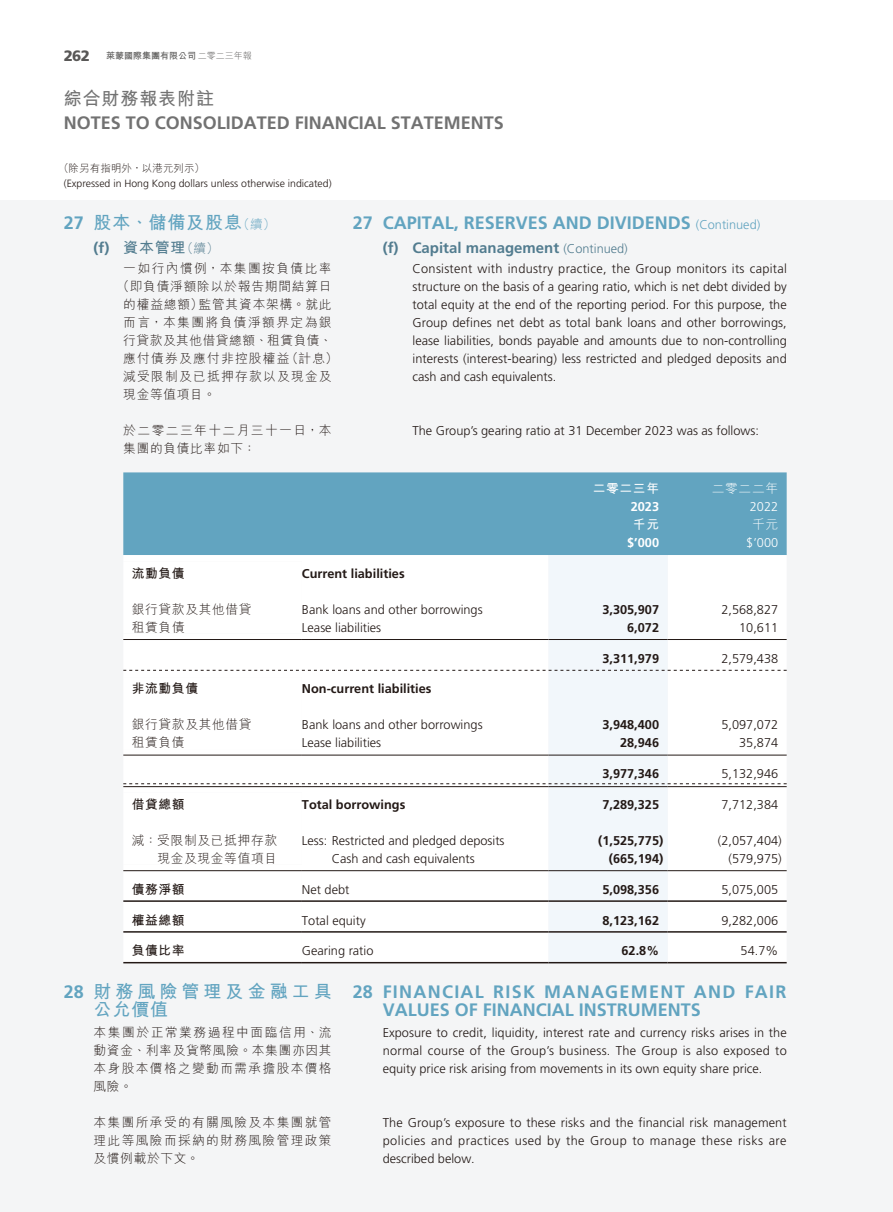
<style>
.page{position:relative;width:893px;height:1212px;background:#fff}
.page>*{position:absolute;margin:0;border:0;box-sizing:border-box;transform-origin:0 0}
.t1{font:700 18px/18px "Frutiger LT Std";letter-spacing:.035em;color:#62a4c0}
.t2{font:700 18px "Frutiger LT Std";color:#62a4c0}
.t3{font:700 18px "Frutiger LT Std";color:#727272}
.t4{font:700 18px/18px "M Hei HK";letter-spacing:.225em;color:#62a4c0}
.t5{font:700 18px "M Hei HK";letter-spacing:.05em;color:#727272}
.t6{font:700 15px "Frutiger LT Std";color:#527c8f}
.t7{font:700 15px "M Hei HK";color:#527c8f}
.t8{font:300 12.75px/18px "Frutiger LT Std";color:#231916;text-align:justify}
.t9{font:300 12.75px/18px "M Hei HK";letter-spacing:.095em;color:#231916;text-align:justify}
.t10{font:700 12.75px "Frutiger LT Std";color:#231916}
.t11{font:300 12.75px "M Hei HK";letter-spacing:.05em;color:#231916}
.t12{font:700 12.75px "M Hei HK";letter-spacing:.05em;color:#231916}
.t13{font:300 12.75px "M Hei HK";letter-spacing:.06em;color:#231916}
.t14{font:300 12.75px "M Hei HK";letter-spacing:.065em;color:#231916}
.t15{font:300 12.75px "M Hei HK";letter-spacing:.04em;color:#231916}
.t16{font:700 12.75px "Frutiger LT Std";color:#fff}
.t17{font:300 12.75px "Frutiger LT Std";color:#fff}
.t18{font:700 12.75px "M Hei HK";letter-spacing:.05em;color:#fff}
.t19{font:300 12.75px "M Hei HK";letter-spacing:.05em;color:#fff}
.t20{font:300 10.5px "Frutiger LT Std";color:#231916}
.t21{font:300 10.5px "M Hei HK";letter-spacing:.01em;color:#231916}
.t22{font:700 9px "M Hei HK";color:#595857}
.s1{font-family:"Frutiger LT Std";font-weight:900;font-size:15px}
.s2{font-weight:300}
.s3{font-family:"Frutiger LT Std"}
.s4{font-weight:300;font-size:12.75px}
</style>
<div class="page">
<div style="left:0;top:200px;width:893px;height:1012px;background:#f4f5f6"></div>
<div style="left:123px;top:472px;width:664px;height:83px;background:#62a4c0"></div>
<div style="left:124px;top:556px;width:663px;height:405px;background:#fff"></div>
<svg style="left:549px;top:556px;width:119px;height:406px"></svg>
<div style="left:123px;top:561px;width:179px;height:400px;background:#fff"></div>
<hr style="left:123px;top:639px;width:179px;height:1px;background:#231916">
<hr style="left:302px;top:639px;width:247px;height:1px;background:#231916">
<hr style="left:549px;top:639px;width:119px;height:1px;background:#231916">
<hr style="left:668px;top:639px;width:119px;height:1px;background:#231916">
<svg style="left:123px;top:670px;width:664px;height:1px"></svg>
<hr style="left:123px;top:755px;width:179px;height:1px;background:#231916">
<hr style="left:302px;top:755px;width:247px;height:1px;background:#231916">
<hr style="left:549px;top:755px;width:119px;height:1px;background:#231916">
<hr style="left:668px;top:755px;width:119px;height:1px;background:#231916">
<hr style="left:123px;top:786px;width:179px;height:1px;background:#231916">
<hr style="left:302px;top:786px;width:247px;height:1px;background:#231916">
<hr style="left:549px;top:786px;width:119px;height:1px;background:#231916">
<svg style="left:123px;top:783px;width:664px;height:1px"></svg>
<hr style="left:668px;top:786px;width:119px;height:1px;background:#231916">
<hr style="left:123px;top:870px;width:179px;height:1px;background:#231916">
<hr style="left:302px;top:870px;width:247px;height:1px;background:#231916">
<hr style="left:549px;top:870px;width:119px;height:1px;background:#231916">
<hr style="left:668px;top:870px;width:119px;height:1px;background:#231916">
<hr style="left:123px;top:900px;width:179px;height:2px;background:#231916">
<hr style="left:302px;top:900px;width:247px;height:2px;background:#231916">
<hr style="left:549px;top:900px;width:119px;height:2px;background:#231916">
<hr style="left:668px;top:900px;width:119px;height:2px;background:#231916">
<hr style="left:123px;top:931px;width:179px;height:2px;background:#231916">
<hr style="left:302px;top:931px;width:247px;height:2px;background:#231916">
<hr style="left:549px;top:931px;width:119px;height:2px;background:#231916">
<hr style="left:668px;top:931px;width:119px;height:2px;background:#231916">
<hr style="left:123px;top:962px;width:179px;height:1px;background:#231916">
<hr style="left:302px;top:962px;width:247px;height:1px;background:#231916">
<hr style="left:549px;top:962px;width:119px;height:1px;background:#231916">
<hr style="left:668px;top:962px;width:119px;height:1px;background:#231916">
<p class="t22" style="left:64px;top:49px;width:190px"><span class="s1">262</span> 萊蒙國際集團有限公司 <span class="s2">二零二三年報</span></p>
<h1 class="t5" style="left:64px;top:86px;width:152px">綜合財務報表附註</h1>
<h1 class="t3" style="left:64px;top:113px;width:442px">NOTES TO CONSOLIDATED FINANCIAL STATEMENTS</h1>
<p class="t21" style="left:59px;top:163px;width:148px">（除另有指明外，以港元列示）</p>
<p class="t20" style="left:64px;top:178px;width:269px">(Expressed in Hong Kong dollars unless otherwise indicated)</p>
<h1 class="t4" style="left:64px;top:212px;width:213px"><span class="s3">27</span> 股本、儲備及股息<span class="s4">（續）</span></h1>
<p class="t7" style="left:94px;top:236px;width:127px"><span class="s3">(f)</span> 資本管理<span class="s4">（續）</span></p>
<p class="t9" style="left:123px;top:259px;width:210px">一如行內慣例，本集團按負債比率</p>
<p class="t13" style="left:117px;top:280px;width:216px">（即負債淨額除以於報告期間結算日</p>
<p class="t14" style="left:123px;top:298px;width:210px">的權益總額）監管其資本架構。就此</p>
<p class="t9" style="left:123px;top:313px;width:210px">而言，本集團將負債淨額界定為銀</p>
<p class="t15" style="left:123px;top:334px;width:211px">行貸款及其他借貸總額、租賃負債、</p>
<p class="t9" style="left:123px;top:349px;width:216px">應付債券及應付非控股權益（計息）</p>
<p class="t9" style="left:123px;top:367px;width:210px">減受限制及已抵押存款以及現金及</p>
<p class="t9" style="left:123px;top:385px;width:94px">現金等值項目。</p>
<p class="t9" style="left:123px;top:421px;width:210px">於二零二三年十二月三十一日，本集團的負債比率如下：</p>
<h1 class="t2" style="left:353px;top:212px;width:409px">27 CAPITAL, RESERVES AND DIVIDENDS <span class="s4">(Continued)</span></h1>
<p class="t6" style="left:383px;top:238px;width:247px">(f) Capital management <span class="s4">(Continued)</span></p>
<p class="t8" style="left:412px;top:260px;width:376px">Consistent with industry practice, the Group monitors its capital structure on the basis of a gearing ratio, which is net debt divided by total equity at the end of the reporting period. For this purpose, the Group defines net debt as total bank loans and other borrowings, lease liabilities, bonds payable and amounts due to non-controlling interests (interest-bearing) less restricted and pledged deposits and cash and cash equivalents.</p>
<p class="t8" style="left:412px;top:422px;width:348px">The Group’s gearing ratio at 31 December 2023 was as follows:</p>
<p class="t18" style="left:593px;top:479px;width:68px">二零二三年</p>
<p class="t19" style="left:712px;top:482px;width:68px">二零二二年</p>
<p class="t16" style="left:631px;top:499px;width:30px">2023</p>
<p class="t17" style="left:750px;top:499px;width:30px">2022</p>
<p class="t18" style="left:633px;top:515px;width:28px">千元</p>
<p class="t19" style="left:752px;top:518px;width:28px">千元</p>
<p class="t16" style="left:627px;top:535px;width:33px">$’000</p>
<p class="t17" style="left:746px;top:535px;width:33px">$’000</p>
<p class="t12" style="left:132px;top:564px;width:54px">流動負債</p>
<p class="t10" style="left:302px;top:566px;width:104px">Current liabilities</p>
<p class="t11" style="left:132px;top:603px;width:121px">銀行貸款及其他借貸</p>
<p class="t8" style="left:302px;top:601px;width:182px">Bank loans and other borrowings</p>
<p class="t10" style="left:602px;top:602px;width:58px">3,305,907</p>
<p class="t8" style="left:721px;top:601px;width:58px">2,568,827</p>
<p class="t9" style="left:132px;top:618px;width:54px">租賃負債</p>
<p class="t8" style="left:302px;top:619px;width:81px">Lease liabilities</p>
<p class="t10" style="left:627px;top:620px;width:33px">6,072</p>
<p class="t8" style="left:739px;top:619px;width:40px">10,611</p>
<p class="t10" style="left:602px;top:651px;width:58px">3,311,979</p>
<p class="t8" style="left:721px;top:649px;width:58px">2,579,438</p>
<p class="t12" style="left:132px;top:679px;width:68px">非流動負債</p>
<p class="t10" style="left:302px;top:681px;width:131px">Non-current liabilities</p>
<p class="t11" style="left:132px;top:718px;width:121px">銀行貸款及其他借貸</p>
<p class="t8" style="left:302px;top:716px;width:182px">Bank loans and other borrowings</p>
<p class="t10" style="left:602px;top:717px;width:58px">3,948,400</p>
<p class="t8" style="left:721px;top:716px;width:58px">5,097,072</p>
<p class="t9" style="left:132px;top:733px;width:54px">租賃負債</p>
<p class="t8" style="left:302px;top:734px;width:81px">Lease liabilities</p>
<p class="t10" style="left:620px;top:735px;width:40px">28,946</p>
<p class="t8" style="left:739px;top:734px;width:40px">35,874</p>
<p class="t10" style="left:602px;top:766px;width:58px">3,977,346</p>
<p class="t8" style="left:721px;top:765px;width:58px">5,132,946</p>
<p class="t12" style="left:132px;top:795px;width:54px">借貸總額</p>
<p class="t10" style="left:302px;top:797px;width:105px">Total borrowings</p>
<p class="t10" style="left:602px;top:797px;width:58px">7,289,325</p>
<p class="t8" style="left:721px;top:796px;width:58px">7,712,384</p>
<p class="t11" style="left:132px;top:834px;width:147px">減：受限制及已抵押存款</p>
<p class="t8" style="left:302px;top:832px;width:204px">Less: Restricted and pledged deposits</p>
<p class="t10" style="left:598px;top:833px;width:67px">(1,525,775)</p>
<p class="t8" style="left:718px;top:832px;width:65px">(2,057,404)</p>
<p class="t11" style="left:157px;top:852px;width:121px">現金及現金等值項目</p>
<p class="t8" style="left:332px;top:850px;width:145px">Cash and cash equivalents</p>
<p class="t10" style="left:609px;top:851px;width:56px">(665,194)</p>
<p class="t8" style="left:729px;top:850px;width:55px">(579,975)</p>
<p class="t12" style="left:132px;top:880px;width:54px">債務淨額</p>
<p class="t8" style="left:302px;top:880px;width:49px">Net debt</p>
<p class="t10" style="left:602px;top:882px;width:58px">5,098,356</p>
<p class="t8" style="left:721px;top:880px;width:58px">5,075,005</p>
<p class="t12" style="left:132px;top:911px;width:54px">權益總額</p>
<p class="t8" style="left:302px;top:911px;width:65px">Total equity</p>
<p class="t10" style="left:602px;top:913px;width:58px">8,123,162</p>
<p class="t8" style="left:721px;top:911px;width:58px">9,282,006</p>
<p class="t12" style="left:132px;top:941px;width:54px">負債比率</p>
<p class="t8" style="left:302px;top:942px;width:73px">Gearing ratio</p>
<p class="t10" style="left:621px;top:943px;width:39px">62.8%</p>
<p class="t8" style="left:741px;top:942px;width:39px">54.7%</p>
<h1 class="t1" style="left:383px;top:982px;width:405px;text-indent:-30px">28 FINANCIAL RISK MANAGEMENT AND FAIR<br>VALUES OF FINANCIAL INSTRUMENTS</h1>
<p class="t8" style="left:383px;top:1024px;width:406px">Exposure to credit, liquidity, interest rate and currency risks arises in the normal course of the Group’s business. The Group is also exposed to equity price risk arising from movements in its own equity share price.</p>
<h1 class="t4" style="left:94px;top:980px;width:240px;text-indent:-30px"><span class="s3">28</span> 財務風險管理及金融工具公允價值</h1>
<p class="t9" style="left:94px;top:1023px;width:240px">本集團於正常業務過程中面臨信用、流動資金、利率及貨幣風險。本集團亦因其本身股本價格之變動而需承擔股本價格風險。</p>
<p class="t9" style="left:94px;top:1113px;width:240px">本集團所承受的有關風險及本集團就管理此等風險而採納的財務風險管理政策及慣例載於下文。</p>
<p class="t8" style="left:383px;top:1114px;width:406px">The Group’s exposure to these risks and the financial risk management policies and practices used by the Group to manage these risks are described below.</p>
</div>
